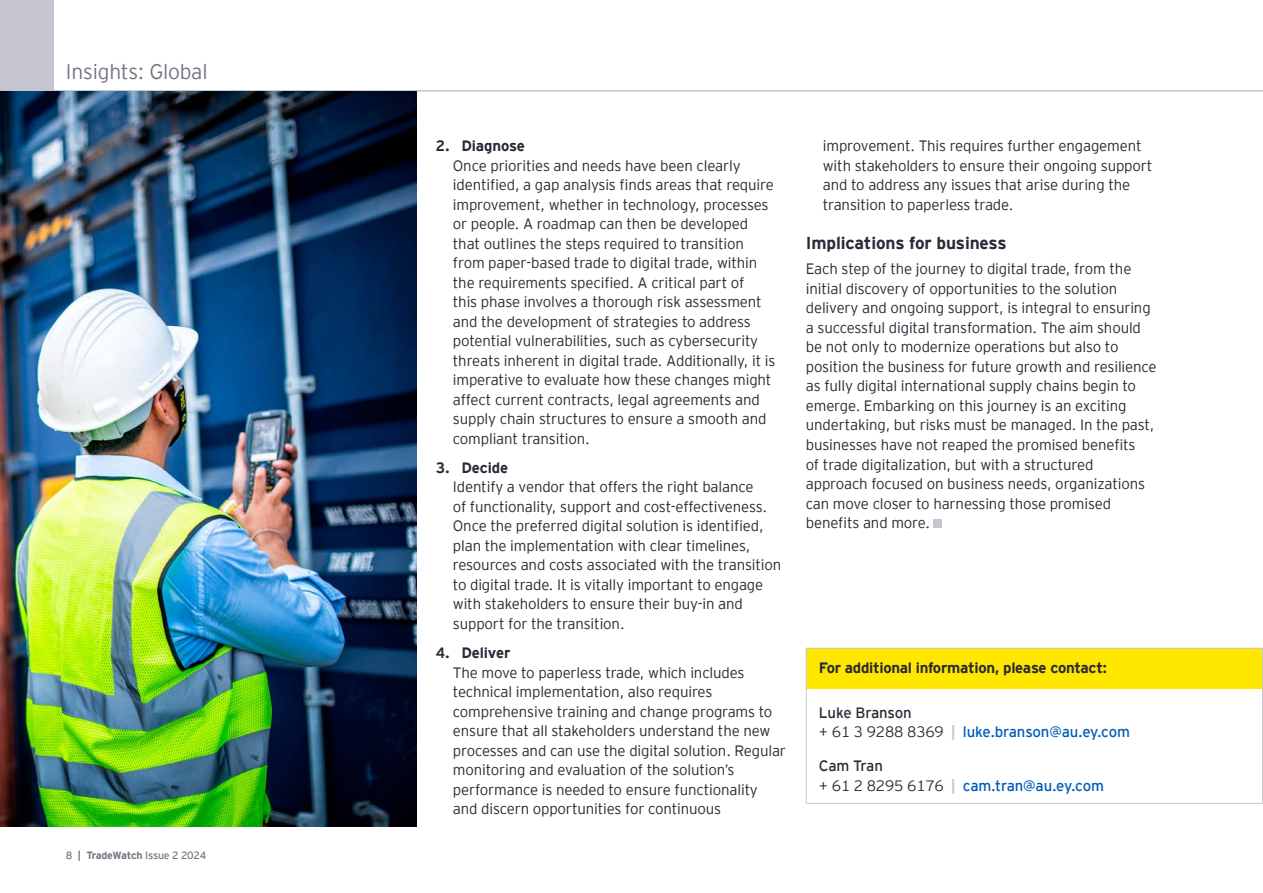
<style>
.page{position:relative;width:1263px;height:893px;background:#fff}
.page>*{position:absolute;margin:0;border:0;box-sizing:border-box;transform-origin:0 0}
.t1{font:300 21px "EY Interstate";letter-spacing:-.01em;color:#757582}
._3__HEADING_1{font:700 17.25px "EY Interstate";letter-spacing:-.01em;color:#2a2a36}
._6__Bullet_number_no_icon{font:300 15px/19.5px "EY Interstate";letter-spacing:-.01em;color:#2a2a36}
._4__BODY_TEXT{font:300 15px/19.5px "EY Interstate";letter-spacing:-.01em;color:#2a2a36}
._3__Heading_2{font:700 15px "EY Interstate";letter-spacing:-.02em;color:#2a2a36}
._5__Contact_text{font:15px "EY Interstate";letter-spacing:-.01em;color:#005cb8}
._5__CONTACT_name{font:15px "EY Interstate";letter-spacing:-.015em;color:#2a2a36}
.Document_title_Additional_text_RL{font:10.5px "EY Interstate";letter-spacing:-.02em;color:#757582}
.s1{font-weight:700}
.s2{font-weight:300;color:#2a2a36}
.s3{font-weight:700;color:#c5c5cf}
</style>
<div class="page">
<hr style="left:0;top:90px;width:1263px;height:2px;background:#c5c5cf">
<div style="left:0;top:0;width:54px;height:92px;background:#c5c5cf"></div>
<div style="left:934px;top:519px;width:8px;height:9px;background:#c5c5cf"></div>
<div style="left:806px;top:648px;width:456px;height:41px;background:#ffe700"></div>
<hr style="left:806px;top:649px;width:1px;height:40px;background:#c5c5cf">
<hr style="left:806px;top:648px;width:457px;height:1px;background:#c5c5cf">
<hr style="left:1262px;top:649px;width:1px;height:40px;background:#c5c5cf">
<hr style="left:806px;top:689px;width:1px;height:114px;background:#c5c5cf">
<hr style="left:1262px;top:689px;width:1px;height:114px;background:#c5c5cf">
<hr style="left:806px;top:803px;width:457px;height:1px;background:#c5c5cf">
<img style="left:0;top:92px;width:417px;height:734px">
<h1 class="t1" style="left:66px;top:57px;width:143px">Insights: Global</h1>
<p class="Document_title_Additional_text_RL" style="left:66px;top:848px;width:142px">8 <span class="s1">| TradeWatch</span> Issue 2 2024</p>
<p class="_3__Heading_2" style="left:436px;top:135px;width:90px">2. Diagnose</p>
<p class="_6__Bullet_number_no_icon" style="left:453px;top:155px;width:324px">Once priorities and needs have been clearly identified, a gap analysis finds areas that require improvement, whether in technology, processes or people. A roadmap can then be developed that outlines the steps required to transition from paper-based trade to digital trade, within the requirements specified. A critical part of<br>this phase involves a thorough risk assessment and the development of strategies to address potential vulnerabilities, such as cybersecurity threats inherent in digital trade. Additionally, it is imperative to evaluate how these changes might affect current contracts, legal agreements and supply chain structures to ensure a smooth and compliant transition.</p>
<p class="_3__Heading_2" style="left:436px;top:457px;width:74px">3. Decide</p>
<p class="_6__Bullet_number_no_icon" style="left:453px;top:476px;width:330px">Identify a vendor that offers the right balance<br>of functionality, support and cost-effectiveness.<br>Once the preferred digital solution is identified, plan the implementation with clear timelines, resources and costs associated with the transition to digital trade. It is vitally important to engage with stakeholders to ensure their buy-in and support for the transition.</p>
<p class="_3__Heading_2" style="left:436px;top:642px;width:76px">4. Deliver</p>
<p class="_6__Bullet_number_no_icon" style="left:453px;top:662px;width:335px">The move to paperless trade, which includes technical implementation, also requires comprehensive training and change programs to ensure that all stakeholders understand the new processes and can use the digital solution. Regular monitoring and evaluation of the solution’s performance is needed to ensure functionality and discern opportunities for continuous</p>
<p class="_6__Bullet_number_no_icon" style="left:823px;top:135px;width:331px">improvement. This requires further engagement with stakeholders to ensure their ongoing support and to address any issues that arise during the transition to paperless trade.</p>
<p class="_3__HEADING_1" style="left:806px;top:231px;width:202px">Implications for business</p>
<p class="_4__BODY_TEXT" style="left:806px;top:259px;width:352px">Each step of the journey to digital trade, from the initial discovery of opportunities to the solution delivery and ongoing support, is integral to ensuring a successful digital transformation. The aim should be not only to modernize operations but also to position the business for future growth and resilience as fully digital international supply chains begin to emerge. Embarking on this journey is an exciting undertaking, but risks must be managed. In the past, businesses have not reaped the promised benefits<br>of trade digitalization, but with a structured approach focused on business needs, organizations can move closer to harnessing those promised benefits and more.</p>
<p class="_3__Heading_2" style="left:819px;top:657px;width:290px">For additional information, please contact:</p>
<p class="_5__CONTACT_name" style="left:819px;top:702px;width:94px">Luke Branson</p>
<p class="_5__Contact_text" style="left:819px;top:721px;width:313px"><span class="s2">+ 61 3 9288 8369</span> <span class="s3">|</span> luke.branson@au.ey.com</p>
<p class="_5__CONTACT_name" style="left:819px;top:755px;width:65px">Cam Tran</p>
<p class="_5__Contact_text" style="left:819px;top:775px;width:286px"><span class="s2">+ 61 2 8295 6176</span> <span class="s3">|</span> cam.tran@au.ey.com</p>
</div>
